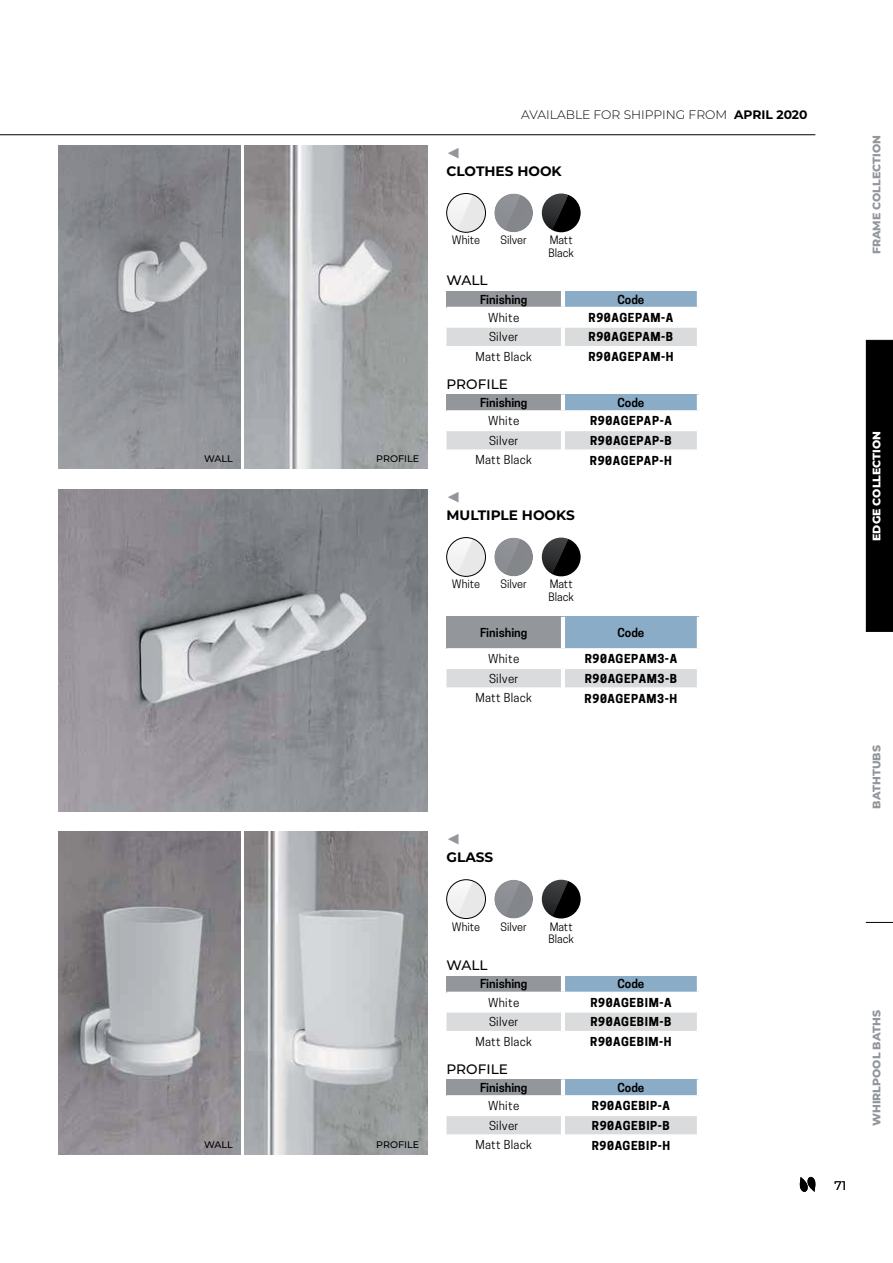
<style>
.page{position:relative;width:893px;height:1263px;background:#fff}
.page>*{position:absolute;margin:0;border:0;box-sizing:border-box;transform-origin:0 0}
.t1{font:700 13.65px "Montserrat";color:#000}
.t2{font:500 13.65px "Montserrat";color:#000}
.t3{font:13.65px "European Pi Four";color:#93969a}
.t4{font:300 12.3px "Montserrat";color:#000}
.t5{font:12.3px "Montserrat";color:#000}
.t6{font:700 11.7px "Novellini";letter-spacing:.05em;color:#000}
.t7{font:11.7px "Novellini";letter-spacing:.025em;color:#000}
.t8{font:600 11.7px "Novellini";color:#000}
.t9{font:10.95px/12.3px "Novellini";color:#000}
.t10{font:800 10.95px "Montserrat";color:#93969a}
.t11{font:800 10.95px "Montserrat";color:#fff}
.t12{font:500 9.6px "Montserrat";color:#000}
.s1{font-weight:700}
</style>
<div class="page">
<img style="left:58px;top:489px;width:369px;height:323px">
<img style="left:58px;top:145px;width:183px;height:323px">
<img style="left:244px;top:145px;width:183px;height:323px">
<svg style="left:865px;top:922px;width:28px;height:1px"></svg>
<svg style="left:865px;top:340px;width:28px;height:292px;background:#0f0f0f"></svg>
<svg style="left:799px;top:1177px;width:16px;height:15px"></svg>
<img style="left:58px;top:831px;width:183px;height:324px">
<img style="left:244px;top:831px;width:183px;height:324px">
<hr style="left:0;top:134px;width:815px;height:1px;background:#000">
<img style="left:446px;top:194px;width:39px;height:38px;border-radius:50%">
<div style="left:446px;top:193px;width:39px;height:39px;border:1px solid #000;border-radius:50%"></div>
<img style="left:542px;top:194px;width:38px;height:38px;border-radius:50%">
<img style="left:496px;top:194px;width:37px;height:34px">
<img style="left:494px;top:194px;width:39px;height:38px;border-radius:50%">
<img style="left:446px;top:538px;width:39px;height:38px;border-radius:50%">
<div style="left:446px;top:537px;width:39px;height:40px;border:1px solid #000;border-radius:50%"></div>
<img style="left:542px;top:538px;width:38px;height:38px;border-radius:50%">
<img style="left:503px;top:538px;width:30px;height:32px">
<img style="left:494px;top:538px;width:39px;height:38px;border-radius:50%">
<div style="left:446px;top:617px;width:117px;height:32px;background:#93969a"></div>
<div style="left:563px;top:617px;width:136px;height:32px;background:#8aacc6"></div>
<div style="left:446px;top:669px;width:250px;height:18px;background:#dadbdd"></div>
<hr style="left:446px;top:648px;width:117px;height:2px;background:#fff">
<hr style="left:563px;top:648px;width:138px;height:2px;background:#fff">
<hr style="left:561px;top:617px;width:4px;height:31px;background:#fff">
<div style="left:696px;top:617px;width:5px;height:31px;background:#fff"></div>
<hr style="left:561px;top:668px;width:4px;height:20px;background:#fff">
<img style="left:446px;top:880px;width:39px;height:39px;border-radius:50%">
<div style="left:446px;top:880px;width:39px;height:39px;border:1px solid #000;border-radius:50%"></div>
<img style="left:542px;top:880px;width:38px;height:39px;border-radius:50%">
<img style="left:494px;top:880px;width:39px;height:39px;border-radius:50%">
<div style="left:446px;top:976px;width:117px;height:16px;background:#93969a"></div>
<div style="left:563px;top:976px;width:136px;height:16px;background:#8aacc6"></div>
<div style="left:446px;top:1013px;width:250px;height:18px;background:#dadbdd"></div>
<hr style="left:561px;top:976px;width:4px;height:16px;background:#fff">
<div style="left:696px;top:976px;width:5px;height:16px;background:#fff"></div>
<hr style="left:561px;top:1012px;width:4px;height:20px;background:#fff">
<div style="left:446px;top:1079px;width:117px;height:17px;background:#93969a"></div>
<div style="left:563px;top:1079px;width:136px;height:17px;background:#8aacc6"></div>
<div style="left:446px;top:1116px;width:250px;height:18px;background:#dadbdd"></div>
<hr style="left:446px;top:1095px;width:117px;height:2px;background:#fff">
<hr style="left:563px;top:1095px;width:138px;height:2px;background:#fff">
<hr style="left:561px;top:1079px;width:4px;height:16px;background:#fff">
<div style="left:696px;top:1079px;width:5px;height:16px;background:#fff"></div>
<hr style="left:561px;top:1115px;width:4px;height:20px;background:#fff">
<div style="left:446px;top:291px;width:117px;height:16px;background:#93969a"></div>
<div style="left:563px;top:291px;width:136px;height:16px;background:#8aacc6"></div>
<div style="left:446px;top:328px;width:250px;height:18px;background:#dadbdd"></div>
<hr style="left:561px;top:291px;width:4px;height:16px;background:#fff">
<div style="left:696px;top:291px;width:5px;height:16px;background:#fff"></div>
<hr style="left:561px;top:327px;width:4px;height:20px;background:#fff">
<div style="left:446px;top:394px;width:117px;height:17px;background:#93969a"></div>
<div style="left:563px;top:394px;width:136px;height:17px;background:#8aacc6"></div>
<div style="left:446px;top:431px;width:250px;height:18px;background:#dadbdd"></div>
<hr style="left:446px;top:410px;width:117px;height:2px;background:#fff">
<hr style="left:563px;top:410px;width:138px;height:2px;background:#fff">
<hr style="left:561px;top:394px;width:4px;height:16px;background:#fff">
<div style="left:696px;top:394px;width:5px;height:16px;background:#fff"></div>
<hr style="left:561px;top:431px;width:4px;height:19px;background:#fff">
<p class="t12" style="left:204px;top:453px;width:30px">WALL</p>
<p class="t12" style="left:376px;top:453px;width:45px">PROFILE</p>
<p class="t12" style="left:204px;top:1139px;width:30px">WALL</p>
<p class="t12" style="left:376px;top:1139px;width:45px">PROFILE</p>
<p class="t4" style="left:521px;top:107px;width:288px">AVAILABLE FOR SHIPPING FROM <span class="s1">APRIL 2020</span></p>
<p class="t3" style="left:446px;top:147px;width:15px">-</p>
<p class="t1" style="left:446px;top:163px;width:117px">CLOTHES HOOK</p>
<p class="t9" style="left:452px;top:234px;width:30px">Wh-te</p>
<p class="t9" style="left:548px;top:234px;width:27px">Matt<br>Black</p>
<p class="t9" style="left:500px;top:234px;width:28px">S-lver</p>
<p class="t2" style="left:446px;top:272px;width:43px">WALL</p>
<p class="t8" style="left:480px;top:294px;width:49px">F-n-sh-ng</p>
<p class="t8" style="left:617px;top:294px;width:28px">Code</p>
<p class="t7" style="left:488px;top:311px;width:33px">Wh-te</p>
<p class="t6" style="left:588px;top:311px;width:86px">R90AGEPAM-A</p>
<p class="t7" style="left:489px;top:330px;width:31px">S-lver</p>
<p class="t6" style="left:588px;top:330px;width:86px">R90AGEPAM-B</p>
<p class="t7" style="left:475px;top:350px;width:58px">Matt Black</p>
<p class="t6" style="left:588px;top:350px;width:87px">R90AGEPAM-H</p>
<p class="t8" style="left:480px;top:398px;width:49px">F-n-sh-ng</p>
<p class="t8" style="left:617px;top:398px;width:28px">Code</p>
<p class="t7" style="left:488px;top:414px;width:33px">Wh-te</p>
<p class="t6" style="left:590px;top:414px;width:83px">R90AGEPAP-A</p>
<p class="t7" style="left:489px;top:434px;width:31px">S-lver</p>
<p class="t6" style="left:590px;top:434px;width:83px">R90AGEPAP-B</p>
<p class="t7" style="left:475px;top:453px;width:58px">Matt Black</p>
<p class="t6" style="left:590px;top:454px;width:84px">R90AGEPAP-H</p>
<p class="t2" style="left:446px;top:377px;width:63px">PROFILE</p>
<p class="t3" style="left:446px;top:491px;width:15px">-</p>
<p class="t1" style="left:446px;top:507px;width:130px">MULTIPLE HOOKS</p>
<p class="t9" style="left:452px;top:579px;width:30px">Wh-te</p>
<p class="t9" style="left:548px;top:579px;width:27px">Matt<br>Black</p>
<p class="t9" style="left:500px;top:579px;width:28px">S-lver</p>
<p class="t8" style="left:480px;top:628px;width:49px">F-n-sh-ng</p>
<p class="t8" style="left:617px;top:628px;width:28px">Code</p>
<p class="t7" style="left:488px;top:652px;width:33px">Wh-te</p>
<p class="t6" style="left:584px;top:652px;width:94px">R90AGEPAM3-A</p>
<p class="t7" style="left:489px;top:672px;width:31px">S-lver</p>
<p class="t6" style="left:584px;top:672px;width:94px">R90AGEPAM3-B</p>
<p class="t7" style="left:475px;top:691px;width:58px">Matt Black</p>
<p class="t6" style="left:584px;top:692px;width:94px">R90AGEPAM3-H</p>
<p class="t3" style="left:446px;top:833px;width:15px">-</p>
<p class="t1" style="left:446px;top:850px;width:48px">GLASS</p>
<p class="t9" style="left:452px;top:921px;width:30px">Wh-te</p>
<p class="t9" style="left:548px;top:921px;width:27px">Matt<br>Black</p>
<p class="t9" style="left:500px;top:921px;width:28px">S-lver</p>
<p class="t2" style="left:446px;top:957px;width:43px">WALL</p>
<p class="t8" style="left:480px;top:979px;width:49px">F-n-sh-ng</p>
<p class="t8" style="left:617px;top:979px;width:28px">Code</p>
<p class="t7" style="left:488px;top:996px;width:33px">Wh-te</p>
<p class="t6" style="left:590px;top:996px;width:83px">R90AGEBIM-A</p>
<p class="t7" style="left:489px;top:1015px;width:31px">S-lver</p>
<p class="t6" style="left:590px;top:1015px;width:83px">R90AGEBIM-B</p>
<p class="t7" style="left:475px;top:1035px;width:58px">Matt Black</p>
<p class="t6" style="left:590px;top:1035px;width:83px">R90AGEBIM-H</p>
<p class="t8" style="left:480px;top:1083px;width:49px">F-n-sh-ng</p>
<p class="t8" style="left:617px;top:1083px;width:28px">Code</p>
<p class="t7" style="left:488px;top:1099px;width:33px">Wh-te</p>
<p class="t6" style="left:592px;top:1099px;width:80px">R90AGEBIP-A</p>
<p class="t7" style="left:489px;top:1119px;width:31px">S-lver</p>
<p class="t6" style="left:592px;top:1119px;width:80px">R90AGEBIP-B</p>
<p class="t7" style="left:475px;top:1138px;width:58px">Matt Black</p>
<p class="t6" style="left:591px;top:1139px;width:80px">R90AGEBIP-H</p>
<p class="t2" style="left:446px;top:1061px;width:63px">PROFILE</p>
<p class="t10" style="left:870px;top:254px;width:121px;rotate:-90deg">FRAME COLLECTION</p>
<p class="t11" style="left:870px;top:541px;width:112px;rotate:-90deg">EDGE COLLECTION</p>
<p class="t10" style="left:870px;top:809px;width:65px;rotate:-90deg">BATHTUBS</p>
<p class="t5" style="left:834px;top:1181px;width:13px">71</p>
<p class="t10" style="left:870px;top:1126px;width:118px;rotate:-90deg">WHIRLPOOL BATHS</p>
</div>
